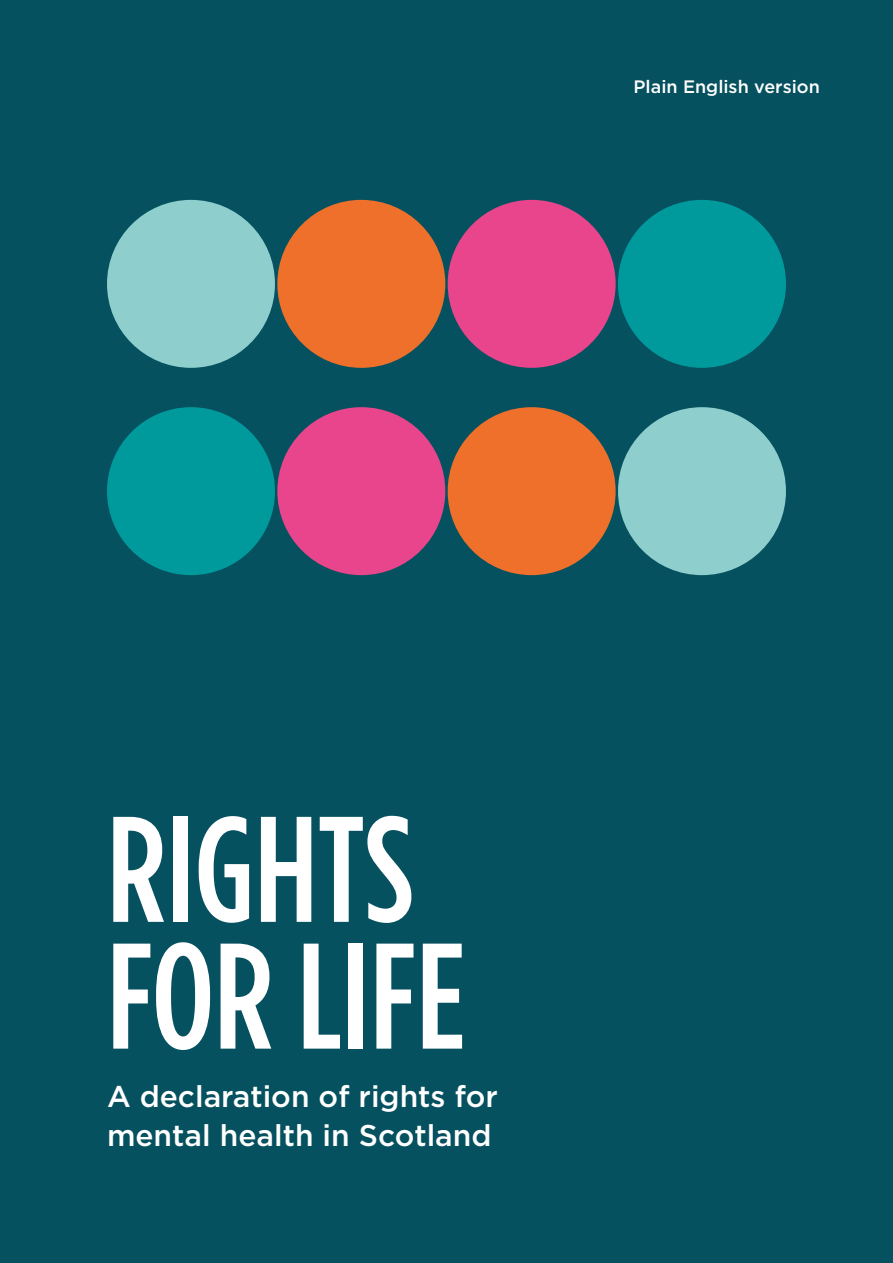
<style>
.page{position:relative;width:893px;height:1263px;background:#06515f}
.page>*{position:absolute;margin:0;border:0;box-sizing:border-box;transform-origin:0 0}
.t1{font:500 150px/126.8px "Gotham Condensed";color:#fff}
.t2{font:500 30px/39px "Gotham";color:#fff}
.t3{font:500 18px "Gotham";color:#fff}
</style>
<div class="page">
<div style="left:107px;top:200px;width:168px;height:168px;background:#8ececc;border-radius:50%"></div>
<div style="left:277px;top:200px;width:168px;height:168px;background:#ee702a;border-radius:50%"></div>
<div style="left:448px;top:200px;width:168px;height:168px;background:#e8458c;border-radius:50%"></div>
<div style="left:618px;top:200px;width:168px;height:168px;background:#009a9d;border-radius:50%"></div>
<div style="left:107px;top:407px;width:168px;height:168px;background:#009a9d;border-radius:50%"></div>
<div style="left:277px;top:407px;width:168px;height:168px;background:#e8458c;border-radius:50%"></div>
<div style="left:448px;top:407px;width:168px;height:168px;background:#ee702a;border-radius:50%"></div>
<div style="left:618px;top:407px;width:168px;height:168px;background:#8ececc;border-radius:50%"></div>
<p class="t3" style="left:634px;top:75px;width:188px">Plain English version</p>
<h1 class="t1" style="left:107px;top:802px;width:360px">RIGHTS<br>FOR LIFE</h1>
<p class="t2" style="left:107px;top:1077px;width:392px">A declaration of rights for mental health in Scotland</p>
</div>
